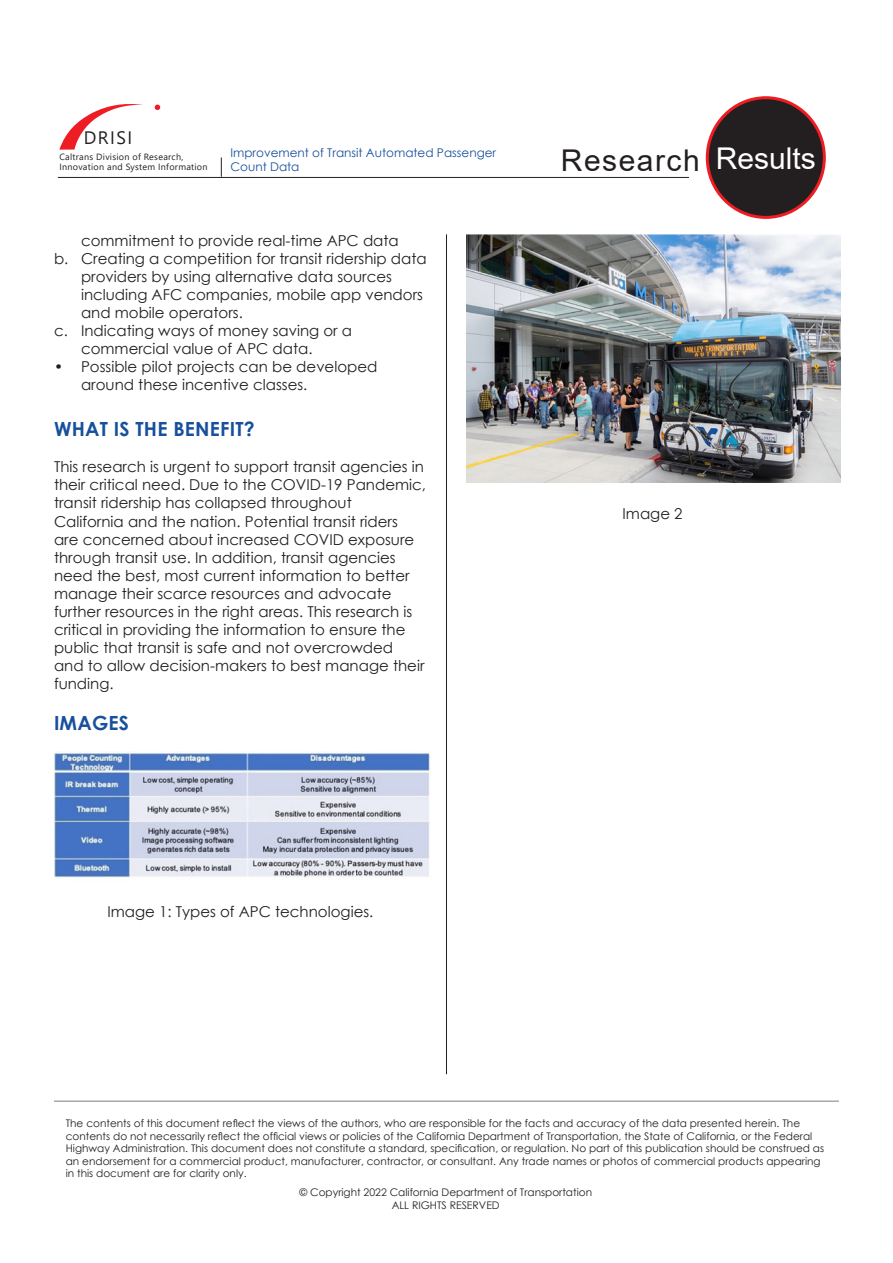
<style>
.page{position:relative;width:893px;height:1263px;background:#fff}
.page>*{position:absolute;margin:0;border:0;box-sizing:border-box;transform-origin:0 0}
.t1{font:30px "Arial";letter-spacing:.05em;color:#231f20}
.Heading_level_1_for{font:700 19.5px "Century Gothic";letter-spacing:.01em;color:#18509d}
.t2{font:18px "Segoe UI";letter-spacing:.08em;color:#231f20}
.Body_Copy{font:15px/18px "Century Gothic";color:#231f20}
.t3{font:12px/14.4px "Century Gothic";color:#18509d}
.t4{font:10.5px/12.6px "Century Gothic";color:#231f20}
.t5{font:9px/10.8px "Segoe UI";letter-spacing:.03em;color:#231f20}
.s1{color:#fff}
</style>
<div class="page">
<hr style="left:58px;top:177px;width:631px;height:1px;background:#231f20">
<svg style="left:221px;top:158px;width:1px;height:19px"></svg>
<hr style="left:446px;top:234px;width:1px;height:840px;background:#231f20">
<hr style="left:54px;top:1100px;width:785px;height:2px;background:#a8a9ad">
<svg style="left:59px;top:104px;width:84px;height:46px"></svg>
<svg style="left:155px;top:105px;width:5px;height:5px"></svg>
<div style="left:707px;top:98px;width:117px;height:119px;background:#231f20;border-radius:50%"></div>
<div style="left:706px;top:96px;width:120px;height:123px;border:3px solid #ee1d23;border-radius:50%"></div>
<img style="left:54px;top:751px;width:376px;height:127px">
<img style="left:467px;top:235px;width:373px;height:248px">
<p class="t2" style="left:84px;top:120px;width:50px">DRISI</p>
<p class="t5" style="left:59px;top:150px;width:150px">Caltrans Division of Research,<br>Innovation and System Information</p>
<h1 class="t1" style="left:561px;top:140px;width:256px">Research <span class="s1">Results</span></h1>
<p class="t3" style="left:230px;top:145px;width:267px">Improvement of Transit Automated Passenger<br>Count Data</p>
<p class="Body_Copy" style="left:81px;top:231px;width:319px">commitment to provide real-time APC data</p>
<p class="Body_Copy" style="left:81px;top:249px;width:347px;text-indent:-27px">b. Creating a competition for transit ridership data providers by using alternative data sources including AFC companies, mobile app vendors and mobile operators.</p>
<p class="Body_Copy" style="left:81px;top:321px;width:273px;text-indent:-27px">c. Indicating ways of money saving or a commercial value of APC data.</p>
<p class="Body_Copy" style="left:81px;top:357px;width:298px;text-indent:-27px">• Possible pilot projects can be developed around these incentive classes.</p>
<p class="Heading_level_1_for" style="left:54px;top:415px;width:202px">WHAT IS THE BENEFIT?</p>
<p class="Body_Copy" style="left:54px;top:458px;width:373px">This research is urgent to support transit agencies in their critical need. Due to the COVID-19 Pandemic, transit ridership has collapsed throughout<br>California and the nation. Potential transit riders are concerned about increased COVID exposure through transit use. In addition, transit agencies need the best, most current information to better manage their scarce resources and advocate further resources in the right areas. This research is critical in providing the information to ensure the public that transit is safe and not overcrowded and to allow decision-makers to best manage their funding.</p>
<p class="Heading_level_1_for" style="left:54px;top:708px;width:77px">IMAGES</p>
<p class="Body_Copy" style="left:107px;top:903px;width:268px">Image 1: Types of APC technologies.</p>
<p class="Body_Copy" style="left:623px;top:504px;width:62px">Image 2</p>
<p class="t4" style="left:66px;top:1117px;width:760px">The contents of this document reflect the views of the authors, who are responsible for the facts and accuracy of the data presented herein. The contents do not necessarily reflect the official views or policies of the California Department of Transportation, the State of California, or the Federal Highway Administration. This document does not constitute a standard, specification, or regulation. No part of this publication should be construed as an endorsement for a commercial product, manufacturer, contractor, or consultant. Any trade names or photos of commercial products appearing in this document are for clarity only.</p>
<p class="t4" style="left:299px;top:1186px;width:294px">© Copyright 2022 California Department of Transportation</p>
<p class="t4" style="left:392px;top:1199px;width:110px">ALL RIGHTS RESERVED</p>
</div>
